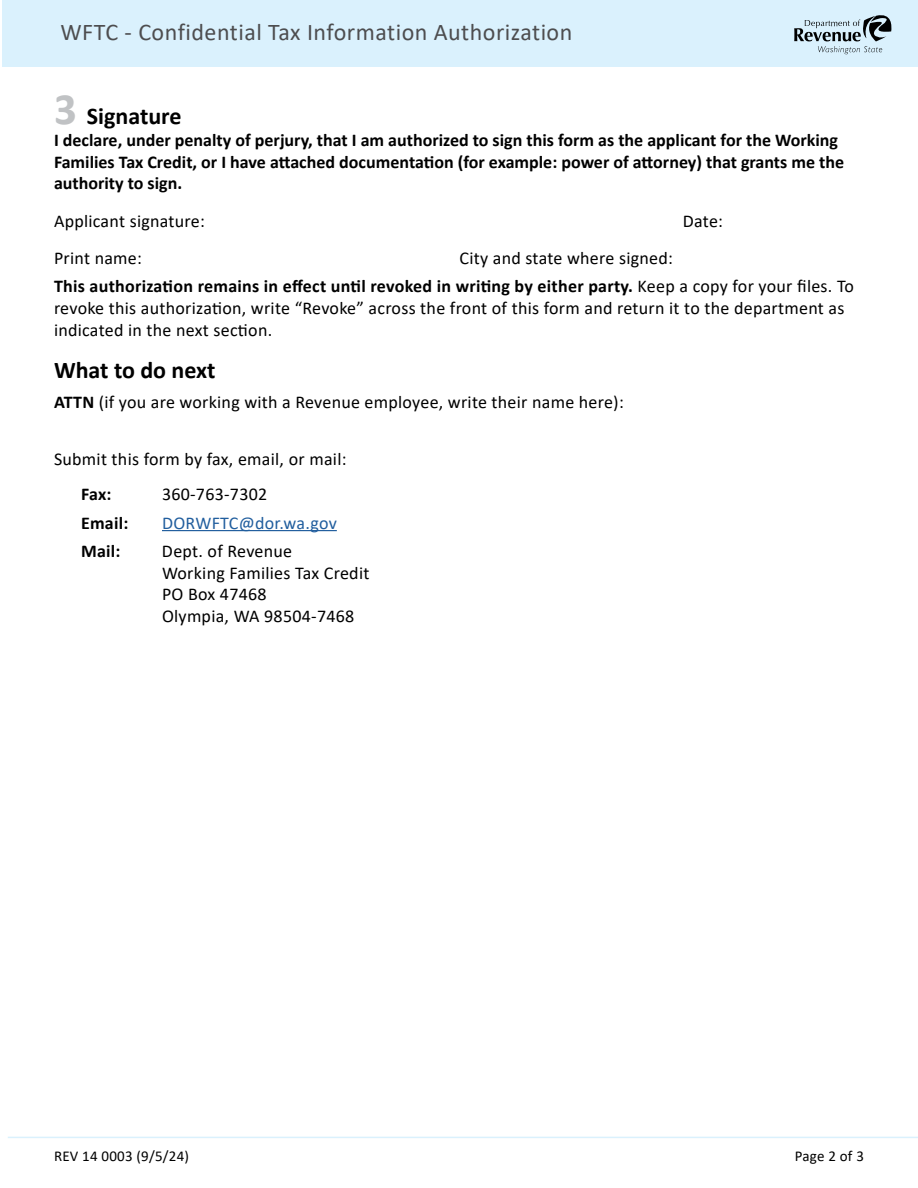
<style>
.page{position:relative;width:918px;height:1188px;background:#fff}
.page>*{position:absolute;margin:0;border:0;box-sizing:border-box;transform-origin:0 0}
.t1{font:24px "Calibri";letter-spacing:.02em;color:#4d4d4f}
.Heading_2{font:700 24px "Calibri";color:#000}
.Normal__P{font:18px/21.6px "Calibri";letter-spacing:.015em;color:#000}
.Normal__P-2{font:700 18px/21.6px "Calibri";color:#000}
.Normal__P-3{font:18px "Calibri";letter-spacing:.015em;color:#215e9e}
.t2{font:15px "Calibri";letter-spacing:.015em;color:#000}
.s1{font-size:45px;color:#c0c2c4}
.s2{font-weight:700}
</style>
<div class="page">
<div style="left:2px;top:0;width:916px;height:66px;background:#daf1fd"></div>
<svg style="left:794px;top:15px;width:98px;height:39px"></svg>
<hr style="left:8px;top:1137px;width:910px;height:1px;background:#daf1fd">
<hr style="left:162px;top:530px;width:175px;height:1px;background:#215e9e">
<h1 class="t1" style="left:60px;top:15px;width:513px">WFTC - Confidential Tax Information Authorization</h1>
<h2 class="Heading_2" style="left:54px;top:100px;width:129px"><span class="s1">3</span> Signature</h2>
<p class="Normal__P-2" style="left:54px;top:129px;width:792px">I declare, under penalty of perjury, that I am authorized to sign this form as the applicant for the Working<br>Families Tax Credit, or I have attached documentation (for example: power of attorney) that grants me the authority to sign.</p>
<p class="Normal__P" style="left:54px;top:209px;width:153px">Applicant signature:</p>
<p class="Normal__P" style="left:683px;top:209px;width:42px">Date:</p>
<p class="Normal__P" style="left:54px;top:247px;width:90px">Print name:</p>
<p class="Normal__P" style="left:460px;top:247px;width:215px">City and state where signed:</p>
<p class="Normal__P" style="left:54px;top:275px;width:802px"><span class="s2">This authorization remains in effect until revoked in writing by either party.</span> Keep a copy for your files. To revoke this authorization, write “Revoke” across the front of this form and return it to the department as indicated in the next section.</p>
<h2 class="Heading_2" style="left:54px;top:353px;width:163px">What to do next</h2>
<p class="Normal__P" style="left:54px;top:391px;width:571px"><span class="s2">ATTN</span> (if you are working with a Revenue employee, write their name here):</p>
<p class="Normal__P" style="left:54px;top:448px;width:294px">Submit this form by fax, email, or mail:</p>
<p class="Normal__P-2" style="left:81px;top:483px;width:32px">Fax:</p>
<p class="Normal__P" style="left:162px;top:483px;width:107px">360-763-7302</p>
<p class="Normal__P-2" style="left:81px;top:512px;width:49px">Email:</p>
<p class="Normal__P-3" style="left:162px;top:510px;width:176px">DORWFTC@dor.wa.gov</p>
<p class="Normal__P-2" style="left:81px;top:540px;width:41px">Mail:</p>
<p class="Normal__P" style="left:162px;top:540px;width:209px">Dept. of Revenue<br>Working Families Tax Credit<br>PO Box 47468<br>Olympia, WA 98504-7468</p>
<p class="t2" style="left:54px;top:1145px;width:137px">REV 14 0003 (9/5/24)</p>
<p class="t2" style="left:795px;top:1145px;width:71px">Page 2 of 3</p>
</div>
